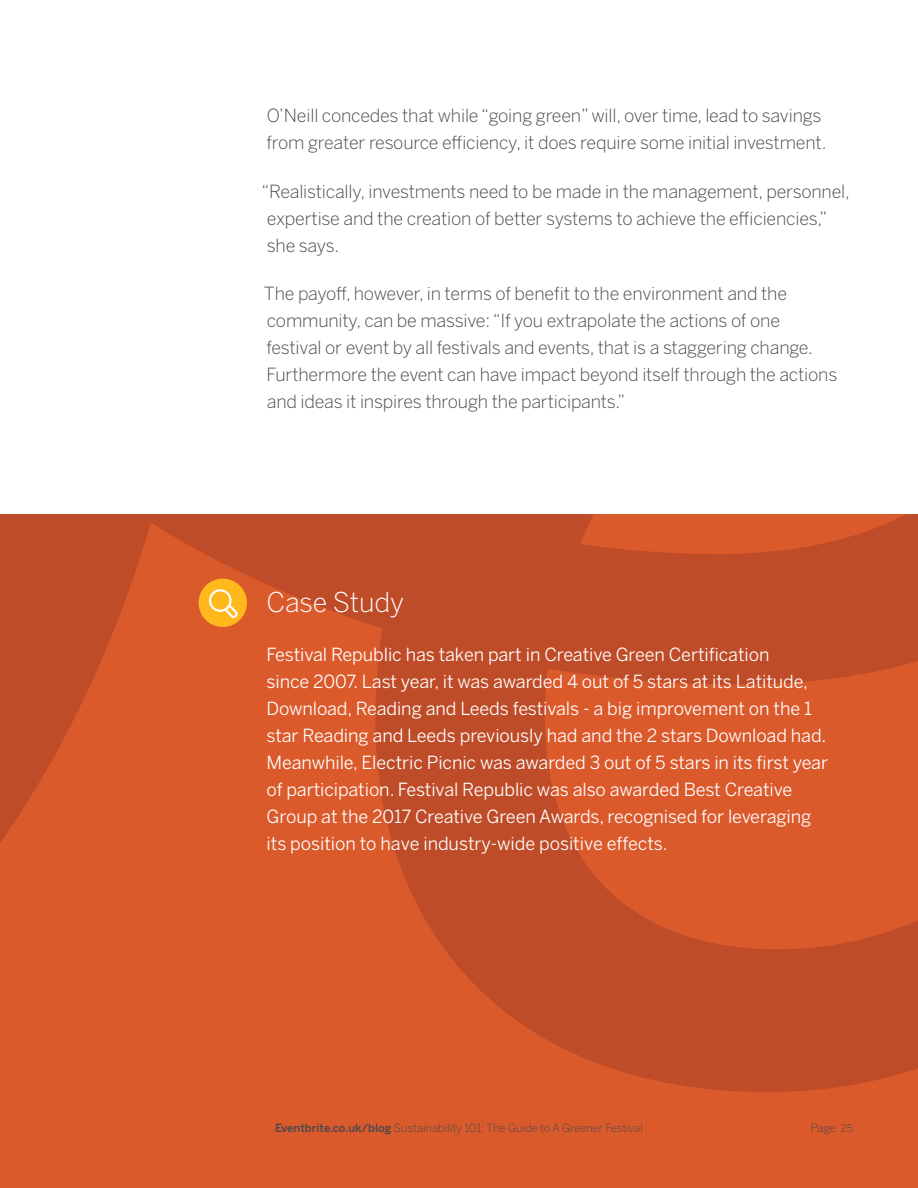
<style>
.page{position:relative;width:918px;height:1188px;background:#fff}
.page>*{position:absolute;margin:0;border:0;box-sizing:border-box;transform-origin:0 0}
.Do_not_use{font:300 27px "Benton Sans";letter-spacing:-.005em;color:#fff}
.t1{font:300 18px/27px "Benton Sans";letter-spacing:-.01em;color:#45494e}
.Do_not_use-2{font:18px/27px "Benton Sans";letter-spacing:-.005em;color:#fff}
.t2{font:300 11.25px "Benton Sans";color:#45494e}
.s1{font-weight:500}
.s2{font-size:10.5px}
</style>
<div class="page">
<div style="left:0;top:514px;width:918px;height:674px;background:#db5a2c"></div>
<svg style="left:0;top:514px;width:918px;height:578px"></svg>
<div style="left:199px;top:579px;width:48px;height:48px;background:#ffb91d;border-radius:50%"></div>
<svg style="left:209px;top:589px;width:29px;height:29px"></svg>
<p class="t1" style="left:266px;top:102px;width:562px">O’Neill concedes that while “going green” will, over time, lead to savings from greater resource efficiency, it does require some initial investment.</p>
<p class="t1" style="left:262px;top:178px;width:590px">“Realistically, investments need to be made in the management, personnel, expertise and the creation of better systems to achieve the efficiencies,” she says.</p>
<p class="t1" style="left:264px;top:280px;width:575px">The payoff, however, in terms of benefit to the environment and the community, can be massive: “If you extrapolate the actions of one<br>festival or event by all festivals and events, that is a staggering change.<br>Furthermore the event can have impact beyond itself through the actions and ideas it inspires through the participants.”</p>
<p class="Do_not_use" style="left:267px;top:586px;width:139px">Case Study</p>
<p class="Do_not_use-2" style="left:267px;top:641px;width:563px">Festival Republic has taken part in Creative Green Certification<br>since 2007. Last year, it was awarded 4 out of 5 stars at its Latitude, Download, Reading and Leeds festivals - a big improvement on the 1 star Reading and Leeds previously had and the 2 stars Download had.<br>Meanwhile, Electric Picnic was awarded 3 out of 5 stars in its first year of participation. Festival Republic was also awarded Best Creative Group at the 2017 Creative Green Awards, recognised for leveraging its position to have industry-wide positive effects.</p>
<p class="t2" style="left:275px;top:1121px;width:369px"><span class="s1">Eventbrite.co.uk/blog</span> Sustainability 101: The Guide to A Greener Festival</p>
<p class="t2" style="left:811px;top:1121px;width:43px">Page <span class="s2">25</span></p>
</div>
